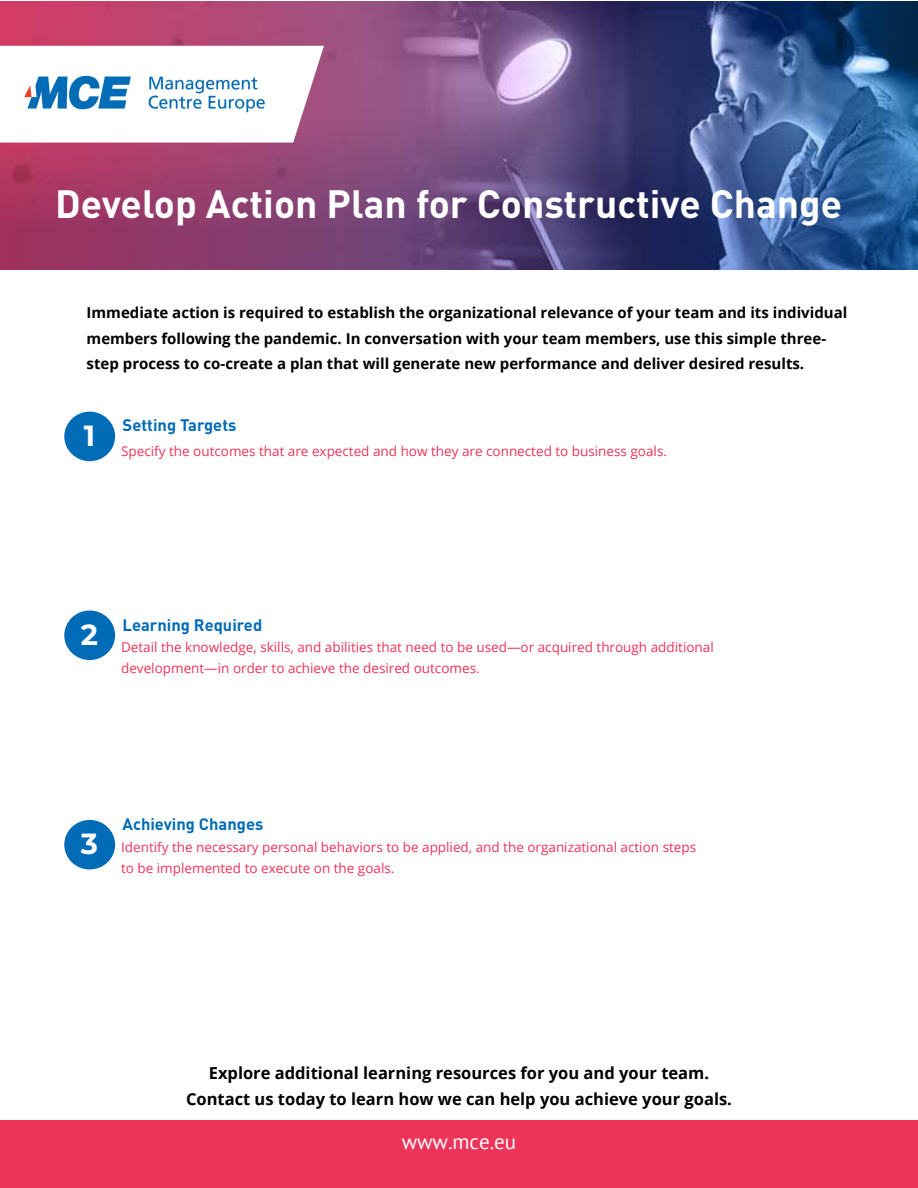
<style>
.page{position:relative;width:918px;height:1188px;background:#fff}
.page>*{position:absolute;margin:0;border:0;box-sizing:border-box;transform-origin:0 0}
.t1{font:700 39px "DIN";color:#fff}
.t2{font:700 29.1px "Montserrat";color:#fff}
.t3{font:21px "PT Sans";color:#fff}
.t4{font:700 16.5px/25.5px "Open Sans";color:#000;text-align:center}
.t5{font:700 16.5px "DIN";color:#006bb7}
.t6{font:700 15px/25.5px "Open Sans";color:#000}
.t7{font:13.5px/21px "Open Sans";color:#ee3359}
</style>
<div class="page">
<div style="left:0;top:1120px;width:918px;height:68px;background:#ee3359"></div>
<img style="left:0;top:2px;width:918px;height:92px">
<svg style="left:0;top:94px;width:918px;height:176px;background:#664a7d"></svg>
<svg style="left:0;top:46px;width:324px;height:97px"></svg>
<div style="left:64px;top:412px;width:51px;height:49px;background:#006bb7;border-radius:50%"></div>
<div style="left:64px;top:610px;width:51px;height:50px;background:#006bb7;border-radius:50%"></div>
<div style="left:64px;top:820px;width:51px;height:49px;background:#006bb7;border-radius:50%"></div>
<img style="left:17px;top:69px;width:262px;height:48px">
<h1 class="t1" style="left:55px;top:178px;width:789px">Develop Action Plan for Constructive Change</h1>
<p class="t6" style="left:87px;top:300px;width:762px">Immediate action is required to establish the organizational relevance of your team and its individual members following the pandemic. In conversation with your team members, use this simple three&shy;step process to co-create a plan that will generate new performance and deliver desired results.</p>
<h2 class="t2" style="left:84px;top:415px;width:13px">1</h2>
<p class="t5" style="left:123px;top:414px;width:115px">Setting Targets</p>
<p class="t7" style="left:121px;top:440px;width:547px">Specify the outcomes that are expected and how they are connected to business goals.</p>
<h2 class="t2" style="left:81px;top:613px;width:19px">2</h2>
<p class="t5" style="left:123px;top:614px;width:141px">Learning Required</p>
<p class="t7" style="left:121px;top:636px;width:594px">Detail the knowledge, skills, and abilities that need to be used—or acquired through additional development—in order to achieve the desired outcomes.</p>
<h2 class="t2" style="left:81px;top:823px;width:19px">3</h2>
<p class="t5" style="left:123px;top:813px;width:142px">Achieving Changes</p>
<p class="t7" style="left:121px;top:836px;width:577px">Identify the necessary personal behaviors to be applied, and the organizational action steps to be implemented to execute on the goals.</p>
<p class="t4" style="left:186px;top:1060px;width:547px">Explore additional learning resources for you and your team.<br>Contact us today to learn how we can help you achieve your goals.</p>
<h3 class="t3" style="left:402px;top:1128px;width:116px">www.mce.eu</h3>
</div>
